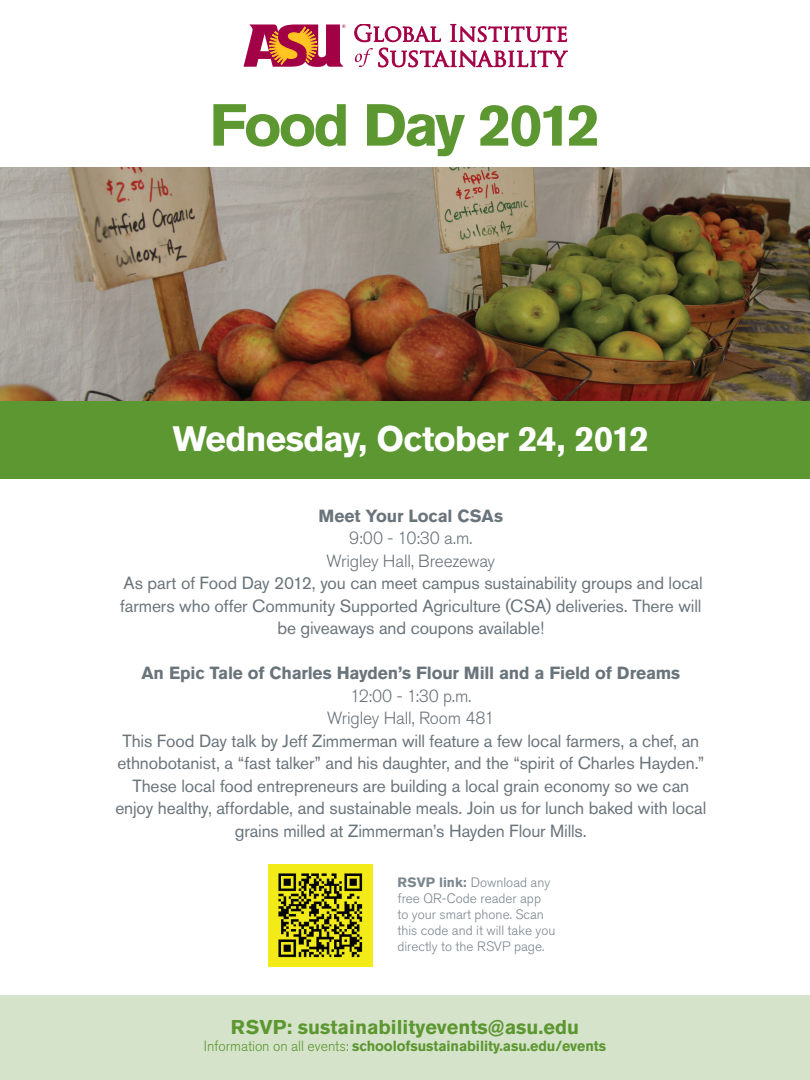
<style>
.page{position:relative;width:810px;height:1080px;background:#fff}
.page>*{position:absolute;margin:0;border:0;box-sizing:border-box;transform-origin:0 0}
.t1{font:700 58.75px "Akzidenz Grotesk Pro";letter-spacing:-.045em;color:#5c9731}
.t2{font:700 35px "Akzidenz Grotesk Pro";letter-spacing:-.025em;color:#fff}
.t3{font:700 19.88px "Akzidenz Grotesk Pro";color:#5c9731}
.t4{font:17.5px/22.5px "Akzidenz Grotesk Pro";letter-spacing:-.005em;color:#6a747b;text-align:center}
.t5{font:700 17.5px "Akzidenz Grotesk Pro";letter-spacing:-.01em;color:#6a747b}
.t6{font:300 17.5px/22.5px "Akzidenz Grotesk Pro";letter-spacing:-.01em;color:#6a747b;text-align:center}
.t7{font:700 14.5px "Akzidenz Grotesk Pro";letter-spacing:-.005em;color:#5c9731}
.t8{font:300 13.5px/15.9px "Akzidenz Grotesk Pro";color:#7b878e}
.s1{font-weight:700}
.s2{font-weight:300}
</style>
<div class="page">
<img style="left:0;top:167px;width:810px;height:234px">
<div style="left:0;top:995px;width:810px;height:85px;background:#d6e3cb"></div>
<div style="left:0;top:401px;width:810px;height:78px;background:#5c9731"></div>
<svg style="left:244px;top:24px;width:101px;height:43px"></svg>
<svg style="left:355px;top:24px;width:86px;height:18px"></svg>
<svg style="left:451px;top:24px;width:116px;height:18px"></svg>
<svg style="left:379px;top:48px;width:189px;height:19px"></svg>
<svg style="left:355px;top:48px;width:18px;height:19px"></svg>
<img style="left:269px;top:864px;width:103px;height:103px">
<h1 class="t1" style="left:209px;top:87px;width:393px">Food Day 2012</h1>
<h2 class="t2" style="left:173px;top:416px;width:478px">Wednesday, October 24, 2012</h2>
<p class="t5" style="left:318px;top:504px;width:186px">Meet Your Local CSAs</p>
<p class="t6" style="left:326px;top:527px;width:170px">9:00 - 10:30 a.m.<br>Wrigley Hall, Breezeway</p>
<p class="t4" style="left:120px;top:572px;width:584px">As part of Food Day 2012, you can meet campus sustainability groups and local farmers who offer Community Supported Agriculture (CSA) deliveries. There will be giveaways and coupons available!</p>
<p class="t5" style="left:141px;top:662px;width:540px">An Epic Tale of Charles Hayden’s Flour Mill and a Field of Dreams</p>
<p class="t6" style="left:327px;top:684px;width:169px">12:00 - 1:30 p.m.<br>Wrigley Hall, Room 481</p>
<p class="t4" style="left:115px;top:729px;width:592px">This Food Day talk by Jeff Zimmerman will feature a few local farmers, a chef, an ethnobotanist, a “fast talker” and his daughter, and the “spirit of Charles Hayden.” These local food entrepreneurs are building a local grain economy so we can enjoy healthy, affordable, and sustainable meals. Join us for lunch baked with local grains milled at Zimmerman’s Hayden Flour Mills.</p>
<p class="t8" style="left:397px;top:875px;width:160px"><span class="s1">RSVP link:</span> Download any free QR-Code reader app<br>to your smart phone. Scan this code and it will take you directly to the RSVP page.</p>
<p class="t3" style="left:231px;top:1014px;width:350px">RSVP: sustainabilityevents@asu.edu</p>
<p class="t7" style="left:204px;top:1036px;width:404px"><span class="s2">Information on all events:</span> schoolofsustainability.asu.edu/events</p>
</div>
